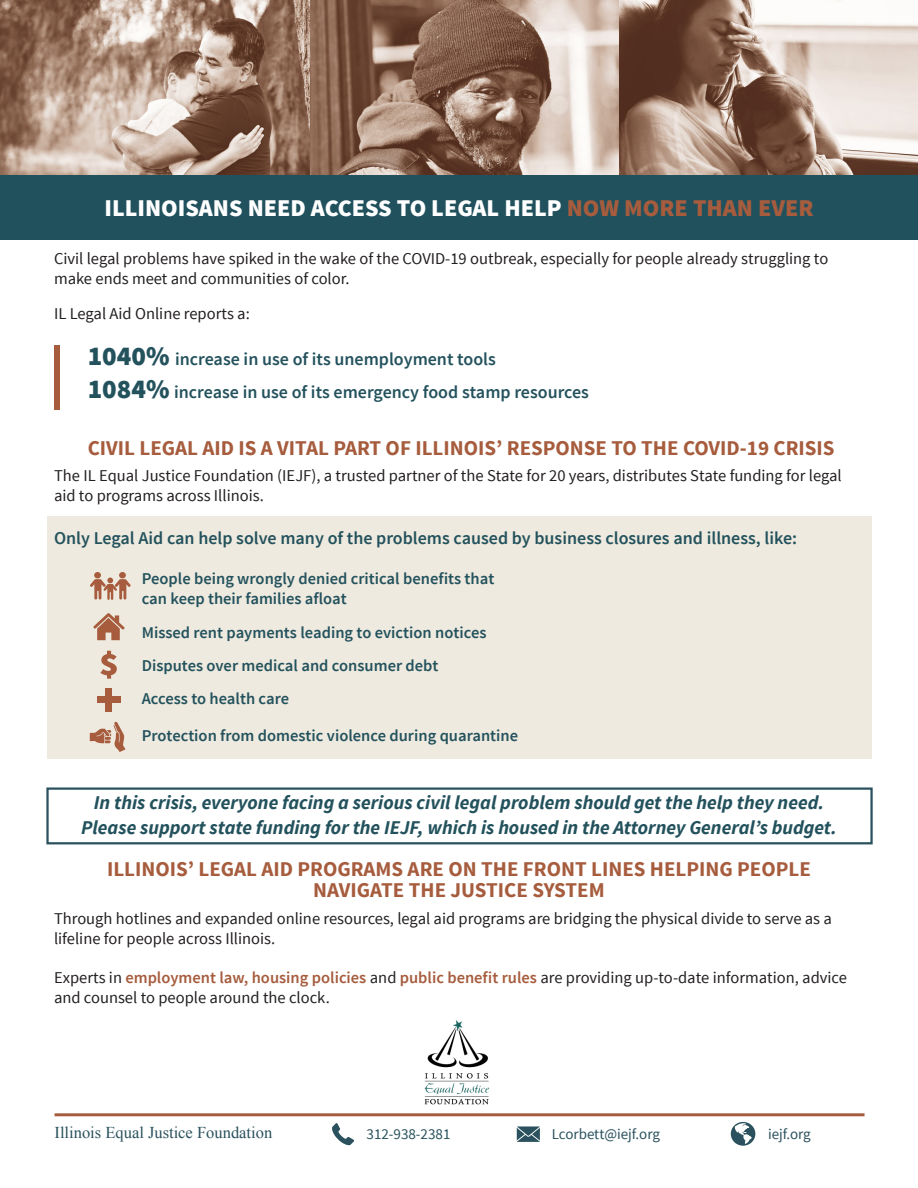
<style>
.page{position:relative;width:918px;height:1188px;background:#fff}
.page>*{position:absolute;margin:0;border:0;box-sizing:border-box;transform-origin:0 0}
.t1{font:900 24px "Source Sans Pro";color:#fff}
.t2{font:700 21px "Source Sans Pro";color:#a65c3d}
.t3{font:italic 700 19.5px "Source Sans Pro";color:#23525d}
.t4{font:600 18px "Source Sans Pro";color:#23525d}
.t5{font:16.5px/19.8px "Source Sans Pro";color:#231f20}
.t6{font:600 16.5px/19.8px "Source Sans Pro";color:#23525d}
.t7{font:16.5px "Times New Roman";color:#2a515d}
.t8{font:15px "Source Sans Pro";color:#2a515d}
.s1{color:#a65c3d}
.s2{font-weight:900;font-size:27px}
.s3{font-weight:600;color:#a65c3d}
</style>
<div class="page">
<div style="left:48px;top:516px;width:824px;height:243px;background:#efeadf"></div>
<div style="left:94px;top:572px;width:7px;height:6px;background:#a65c3d;border-radius:50%"></div>
<div style="left:119px;top:572px;width:7px;height:6px;background:#a65c3d;border-radius:50%"></div>
<svg style="left:90px;top:578px;width:41px;height:22px"></svg>
<svg style="left:93px;top:613px;width:32px;height:27px"></svg>
<div style="left:97px;top:696px;width:24px;height:7px;background:#a65c3d"></div>
<div style="left:105px;top:688px;width:7px;height:24px;background:#a65c3d"></div>
<svg style="left:100px;top:651px;width:17px;height:28px"></svg>
<svg style="left:90px;top:721px;width:36px;height:31px"></svg>
<img style="left:0;top:0;width:918px;height:175px">
<div style="left:0;top:175px;width:918px;height:65px;background:#20515d"></div>
<div style="left:54px;top:345px;width:5px;height:65px;background:#a65c3d"></div>
<hr style="left:55px;top:1113px;width:810px;height:3px;background:#a65c3d">
<svg style="left:332px;top:1123px;width:22px;height:22px"></svg>
<svg style="left:517px;top:1126px;width:23px;height:16px"></svg>
<svg style="left:731px;top:1122px;width:24px;height:24px"></svg>
<img style="left:425px;top:1020px;width:65px;height:85px">
<div style="left:46px;top:787px;width:827px;height:57px;border:2px solid #2a515d"></div>
<p class="t1" style="left:104px;top:192px;width:711px">ILLINOISANS NEED ACCESS TO LEGAL HELP <span class="s1">NOW MORE THAN EVER</span></p>
<p class="t5" style="left:54px;top:249px;width:776px">Civil legal problems have spiked in the wake of the COVID-19 outbreak, especially for people already struggling to make ends meet and communities of color.</p>
<p class="t5" style="left:54px;top:304px;width:197px">IL Legal Aid Online reports a:</p>
<p class="t4" style="left:88px;top:348px;width:410px"><span class="s2">1040%</span> increase in use of its unemployment tools</p>
<p class="t4" style="left:88px;top:380px;width:503px"><span class="s2">1084%</span> increase in use of its emergency food stamp resources</p>
<p class="t2" style="left:88px;top:434px;width:748px">CIVIL LEGAL AID IS A VITAL PART OF ILLINOIS’ RESPONSE TO THE COVID-19 CRISIS</p>
<p class="t5" style="left:54px;top:466px;width:789px">The IL Equal Justice Foundation (IEJF), a trusted partner of the State for 20 years, distributes State funding for legal aid to programs across Illinois.</p>
<p class="t4" style="left:54px;top:527px;width:745px">Only Legal Aid can help solve many of the problems caused by business closures and illness, like:</p>
<p class="t6" style="left:142px;top:570px;width:354px">People being wrongly denied critical benefits that can keep their families afloat</p>
<p class="t6" style="left:142px;top:623px;width:346px">Missed rent payments leading to eviction notices</p>
<p class="t6" style="left:142px;top:656px;width:298px">Disputes over medical and consumer debt</p>
<p class="t6" style="left:142px;top:689px;width:149px">Access to health care</p>
<p class="t6" style="left:142px;top:726px;width:378px">Protection from domestic violence during quarantine</p>
<p class="t3" style="left:94px;top:790px;width:732px">In this crisis, everyone facing a serious civil legal problem should get the help they need.</p>
<p class="t3" style="left:81px;top:815px;width:757px">Please support state funding for the IEJF, which is housed in the Attorney General’s budget.</p>
<p class="t2" style="left:107px;top:855px;width:705px">ILLINOIS’ LEGAL AID PROGRAMS ARE ON THE FRONT LINES HELPING PEOPLE</p>
<p class="t2" style="left:313px;top:877px;width:293px">NAVIGATE THE JUSTICE SYSTEM</p>
<p class="t5" style="left:54px;top:909px;width:780px">Through hotlines and expanded online resources, legal aid programs are bridging the physical divide to serve as a lifeline for people across Illinois.</p>
<p class="t5" style="left:54px;top:968px;width:794px">Experts in <span class="s3">employment law, housing policies</span> and <span class="s3">public benefit rules</span> are providing up-to-date information, advice and counsel to people around the clock.</p>
<p class="t7" style="left:55px;top:1122px;width:219px">Illinois Equal Justice Foundation</p>
<p class="t8" style="left:367px;top:1125px;width:85px">312-938-2381</p>
<p class="t8" style="left:552px;top:1125px;width:110px">Lcorbett@iejf.org</p>
<p class="t8" style="left:768px;top:1125px;width:44px">iejf.org</p>
</div>
